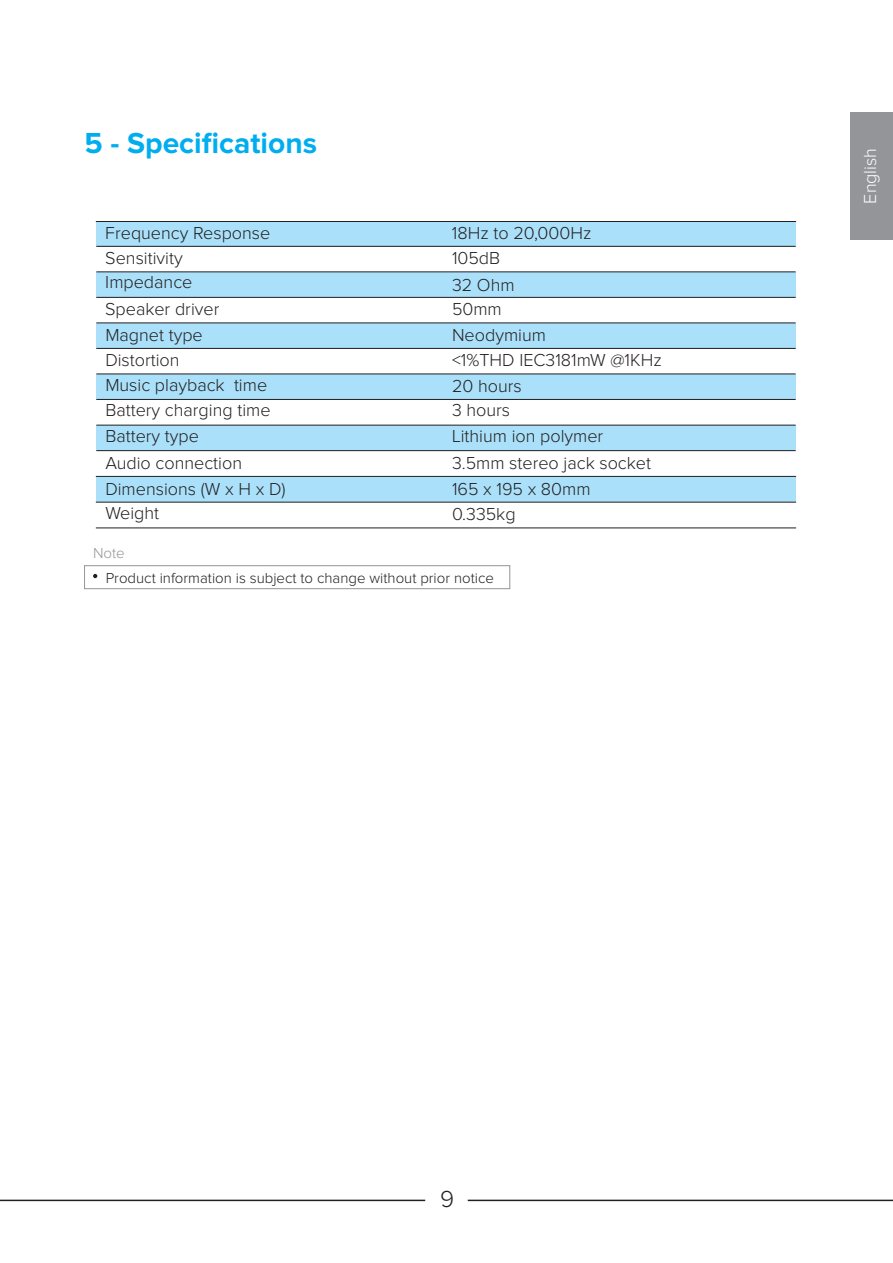
<style>
.page{position:relative;width:893px;height:1263px;background:#fff}
.page>*{position:absolute;margin:0;border:0;box-sizing:border-box;transform-origin:0 0}
.t1{font:700 30px "Proxima Nova";color:#00aeef}
.t2{font:300 24px "Proxima Nova";color:#231f20}
.t3{font:300 18px/25.5px "Proxima Nova";color:#231f20}
.t4{font:300 18px "Proxima Nova";color:#fff}
.t5{font:300 15px "Proxima Nova";color:#231f20}
.t6{font:300 15px "Proxima Nova";color:#939598}
</style>
<div class="page">
<hr style="left:0;top:1199px;width:425px;height:2px;background:#231f20">
<hr style="left:468px;top:1199px;width:425px;height:2px;background:#231f20">
<div style="left:96px;top:221px;width:700px;height:26px;background:#aae0f9"></div>
<div style="left:96px;top:272px;width:700px;height:25px;background:#aae0f9"></div>
<div style="left:96px;top:323px;width:700px;height:25px;background:#aae0f9"></div>
<div style="left:96px;top:375px;width:700px;height:25px;background:#aae0f9"></div>
<div style="left:96px;top:425px;width:700px;height:26px;background:#aae0f9"></div>
<div style="left:96px;top:476px;width:700px;height:26px;background:#aae0f9"></div>
<hr style="left:96px;top:221px;width:700px;height:1px;background:#231f20">
<hr style="left:96px;top:246px;width:700px;height:1px;background:#231f20">
<hr style="left:96px;top:271px;width:700px;height:1px;background:#231f20">
<hr style="left:96px;top:297px;width:700px;height:1px;background:#231f20">
<hr style="left:96px;top:322px;width:700px;height:1px;background:#231f20">
<hr style="left:96px;top:348px;width:700px;height:1px;background:#231f20">
<hr style="left:96px;top:373px;width:700px;height:1px;background:#231f20">
<hr style="left:96px;top:399px;width:700px;height:1px;background:#231f20">
<hr style="left:96px;top:425px;width:700px;height:1px;background:#231f20">
<hr style="left:96px;top:450px;width:700px;height:1px;background:#231f20">
<hr style="left:96px;top:476px;width:700px;height:1px;background:#231f20">
<hr style="left:96px;top:502px;width:700px;height:1px;background:#231f20">
<hr style="left:96px;top:527px;width:700px;height:1px;background:#231f20">
<div style="left:84px;top:565px;width:426px;height:24px;border:1px solid #939598"></div>
<svg style="left:93px;top:574px;width:4px;height:4px"></svg>
<div style="left:850px;top:112px;width:43px;height:127px;background:#939598"></div>
<h1 class="t1" style="left:85px;top:129px;width:234px">5 - Specifications</h1>
<p class="t3" style="left:105px;top:221px;width:167px">Frequency Response</p>
<p class="t3" style="left:452px;top:221px;width:141px">18Hz to 20,000Hz</p>
<p class="t3" style="left:105px;top:247px;width:89px;line-height:23.7px">Sensitivity<br>Impedance</p>
<p class="t3" style="left:105px;top:297px;width:116px">Speaker driver</p>
<p class="t3" style="left:452px;top:297px;width:51px">50mm</p>
<p class="t3" style="left:105px;top:323px;width:182px">Magnet type<br>Distortion<br>Music playback time<br>Battery charging time<br>Battery type<br>Audio connection<br>Dimensions (W x H x D)</p>
<p class="t3" style="left:105px;top:501px;width:55px">Weight</p>
<p class="t3" style="left:452px;top:246px;width:64px;line-height:26.4px">105dB<br>32 Ohm</p>
<p class="t3" style="left:452px;top:324px;width:211px">Neodymium<br>&lt;1%THD IEC3181mW @1KHz</p>
<p class="t3" style="left:452px;top:374px;width:71px">20 hours</p>
<p class="t3" style="left:452px;top:398px;width:60px">3 hours</p>
<p class="t3" style="left:452px;top:424px;width:153px">Lithium ion polymer</p>
<p class="t3" style="left:452px;top:451px;width:201px">3.5mm stereo jack socket<br>165 x 195 x 80mm<br>0.335kg</p>
<p class="t6" style="left:93px;top:546px;width:33px">Note</p>
<p class="t5" style="left:106px;top:571px;width:390px">Product information is subject to change without prior notice</p>
<p class="t4" style="left:862px;top:204px;width:57px;rotate:-90deg">English</p>
<h2 class="t2" style="left:440px;top:1188px;width:16px">9</h2>
</div>
